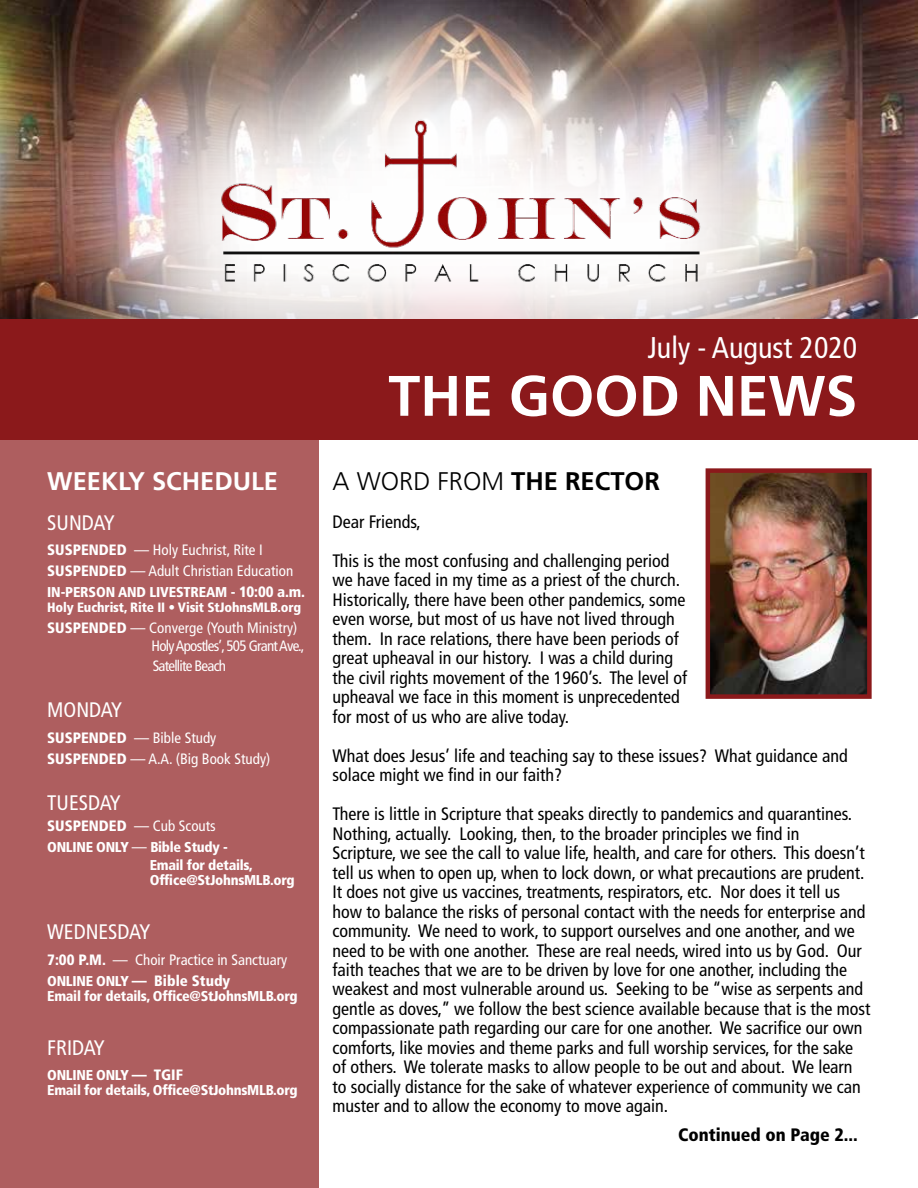
<style>
.page{position:relative;width:918px;height:1188px;background:#fff}
.page>*{position:absolute;margin:0;border:0;box-sizing:border-box;transform-origin:0 0}
.t1{font:700 57px "Frutiger LT Std";color:#fff}
.t2{font:condensed 30px "Frutiger LT Std";color:#fff}
.t3{font:300 25.5px "Frutiger LT Std";color:#000}
.t4{font:700 25.5px "Frutiger LT Std";color:#fff}
.t5{font:condensed 21px "Frutiger LT Std";color:#fff}
.t6{font:condensed 18px/19.5px "Frutiger LT Std";color:#000}
.t7{font:900 condensed 18px "Frutiger LT Std";color:#000}
.t8{font:condensed 15px/21px "Frutiger LT Std";color:#fff}
.t9{font:condensed 15px/18px "Frutiger LT Std";letter-spacing:-.05em;color:#fff}
.t10{font:900 condensed 14.25px/18px "Frutiger LT Std";letter-spacing:-.02em;color:#fff}
.t11{font:900 condensed 13.5px "Frutiger LT Std";letter-spacing:-.01em;color:#fff}
.s1{font-weight:700}
.s2{font-weight:900}
.s3{font-size:15px}
.s4{font-weight:400;font-size:15px}
.s5{font-weight:900;font-size:14.25px}
</style>
<div class="page">
<img style="left:4px;top:0;width:912px;height:501px">
<img style="left:202px;top:112px;width:513px;height:186px">
<div style="left:0;top:319px;width:918px;height:120px;background:#8b191b"></div>
<div style="left:0;top:439px;width:319px;height:749px;background:#ae5e5f"></div>
<img style="left:711px;top:473px;width:156px;height:221px">
<div style="left:706px;top:468px;width:166px;height:231px;border:4px solid #8b191b"></div>
<h2 class="t2" style="left:647px;top:330px;width:211px">July - August 2020</h2>
<h1 class="t1" style="left:388px;top:362px;width:470px">THE GOOD NEWS</h1>
<h3 class="t4" style="left:47px;top:466px;width:232px">WEEKLY SCHEDULE</h3>
<h3 class="t3" style="left:333px;top:467px;width:329px">A WORD FROM <span class="s1">THE RECTOR</span></h3>
<p class="t6" style="left:333px;top:502px;width:338px;line-height:39px">Dear Friends,<br>This is the most confusing and challenging period</p>
<p class="t6" style="left:333px;top:570px;width:356px">we have faced in my time as a priest of the church.<br>Historically, there have been other pandemics, some even worse, but most of us have not lived through them. In race relations, there have been periods of great upheaval in our history. I was a child during the civil rights movement of the 1960’s. The level of upheaval we face in this moment is unprecedented for most of us who are alive today.</p>
<p class="t6" style="left:333px;top:746px;width:517px">What does Jesus’ life and teaching say to these issues? What guidance and solace might we find in our faith?</p>
<p class="t6" style="left:333px;top:804px;width:539px">There is little in Scripture that speaks directly to pandemics and quarantines.<br>Nothing, actually. Looking, then, to the broader principles we find in<br>Scripture, we see the call to value life, health, and care for others. This doesn’t tell us when to open up, when to lock down, or what precautions are prudent.<br>It does not give us vaccines, treatments, respirators, etc. Nor does it tell us how to balance the risks of personal contact with the needs for enterprise and community. We need to work, to support ourselves and one another, and we need to be with one another. These are real needs, wired into us by God. Our faith teaches that we are to be driven by love for one another, including the weakest and most vulnerable around us. Seeking to be “wise as serpents and gentle as doves,” we follow the best science available because that is the most compassionate path regarding our care for one another. We sacrifice our own comforts, like movies and theme parks and full worship services, for the sake of others. We tolerate masks to allow people to be out and about. We learn to socially distance for the sake of whatever experience of community we can muster and to allow the economy to move again.</p>
<p class="t5" style="left:47px;top:510px;width:69px">SUNDAY</p>
<p class="t8" style="left:47px;top:540px;width:248px"><span class="s2">SUSPENDED</span> — Holy Euchrist, Rite I<br><span class="s2">SUSPENDED</span> — Adult Christian Education</p>
<p class="t10" style="left:47px;top:583px;width:259px">IN-PERSON AND LIVESTREAM - <span class="s3">10:00 a.m.</span></p>
<p class="t11" style="left:47px;top:600px;width:255px">Holy Euchrist, Rite II • Visit StJohnsMLB.org</p>
<p class="t9" style="left:152px;top:619px;width:154px;text-indent:-104px"><span class="s2">SUSPENDED</span> — Converge (Youth Ministry)<br>Holy Apostles’, 505 Grant Ave.,</p>
<p class="t9" style="left:153px;top:657px;width:75px">Satellite Beach</p>
<p class="t5" style="left:47px;top:698px;width:76px">MONDAY</p>
<p class="t8" style="left:47px;top:727px;width:225px"><span class="s2">SUSPENDED</span> — Bible Study<br><span class="s2">SUSPENDED</span> — A.A. (Big Book Study)</p>
<p class="t5" style="left:47px;top:791px;width:75px">TUESDAY</p>
<p class="t8" style="left:47px;top:816px;width:170px"><span class="s2">SUSPENDED</span> — Cub Scouts</p>
<p class="t10" style="left:150px;top:838px;width:105px;text-indent:-103px">ONLINE ONLY <span class="s4">—</span> Bible Study -<br>Email for details,</p>
<p class="t10" style="left:150px;top:871px;width:146px">Office@StJohnsMLB.org</p>
<p class="t5" style="left:47px;top:920px;width:105px">WEDNESDAY</p>
<p class="t8" style="left:47px;top:949px;width:242px"><span class="s2">7:00 P.M.</span> — Choir Practice in Sanctuary<br><span class="s5">ONLINE ONLY</span> <span class="s2">— Bible Study</span></p>
<p class="t10" style="left:47px;top:987px;width:252px">Email for details, Office@StJohnsMLB.org</p>
<p class="t5" style="left:47px;top:1035px;width:59px">FRIDAY</p>
<p class="t10" style="left:47px;top:1068px;width:252px;line-height:15px">ONLINE ONLY <span class="s3">— TGIF<br></span>Email for details, Office@StJohnsMLB.org</p>
<p class="t7" style="left:678px;top:1124px;width:181px">Continued on Page 2...</p>
</div>
